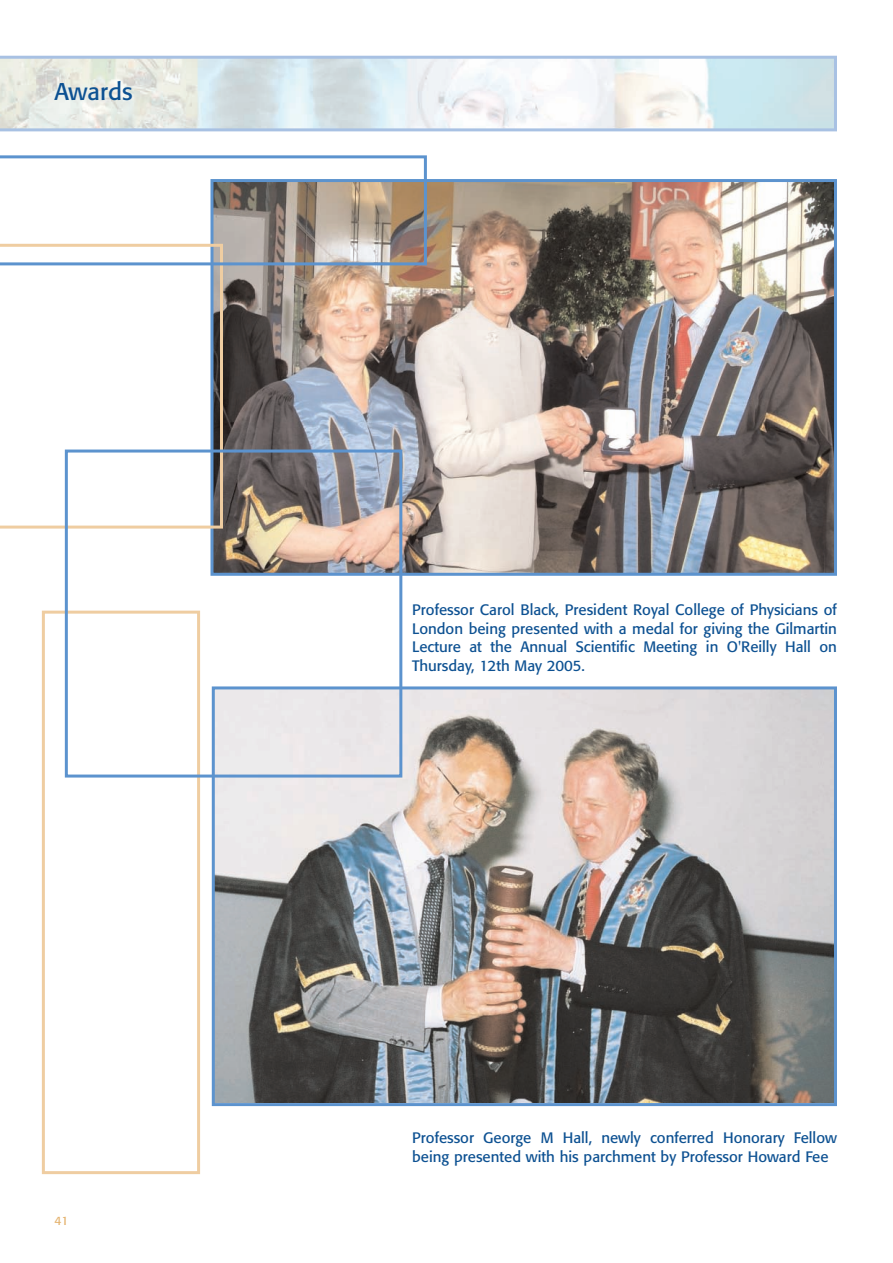
<style>
.page{position:relative;width:893px;height:1263px;background:#fff}
.page>*{position:absolute;margin:0;border:0;box-sizing:border-box;transform-origin:0 0}
.t1{font:24px "Formata";color:#0d5192}
.t2{font:15px/18.9px "Formata";color:#0d5192;text-align:justify}
.t3{font:12px "Formata";color:#e4b26d}
</style>
<div class="page">
<img style="left:0;top:55px;width:837px;height:1120px">
<h1 class="t1" style="left:55px;top:81px;width:79px">Awards</h1>
<p class="t3" style="left:55px;top:1215px;width:15px">41</p>
<p class="t2" style="left:412px;top:601px;width:426px">Professor Carol Black, President Royal College of Physicians of London being presented with a medal for giving the Gilmartin Lecture at the Annual Scientific Meeting in O'Reilly Hall on Thursday, 12th May 2005.</p>
<p class="t2" style="left:412px;top:1129px;width:426px">Professor George M Hall, newly conferred Honorary Fellow being presented with his parchment by Professor Howard Fee</p>
</div>
